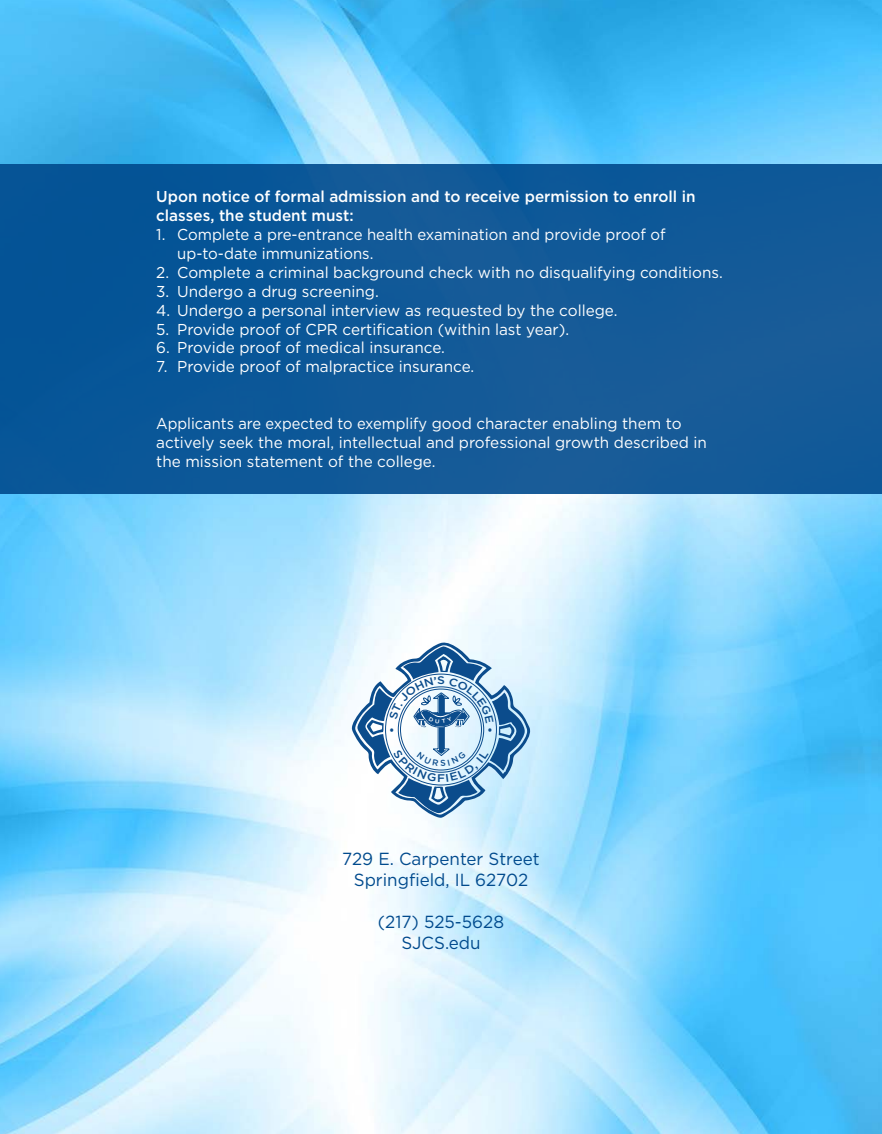
<style>
.page{position:relative;width:882px;height:1134px;background:#fff}
.page>*{position:absolute;margin:0;border:0;box-sizing:border-box;transform-origin:0 0}
.t1{font:17.5px "Gotham";color:#004a8d}
.t2{font:15.75px/18.9px "Gotham";color:#fff}
.t3{font:500 15.75px/18.9px "Gotham";color:#fff}
.t4{font:15.75px "Gotham";color:#fff;scale:.93 1}
.t5{font:15.75px "Gotham";color:#fff;scale:.95 1}
.t6{font:500 11.03px "Gotham";color:#0b4c8c;scale:1.1 1}
</style>
<div class="page">
<img style="left:0;top:0;width:882px;height:1134px">
<div style="left:0;top:164px;width:882px;height:329px;background:#105998"></div>
<svg style="left:352px;top:643px;width:178px;height:175px"></svg>
<p class="t3" style="left:156px;top:187px;width:541px">Upon notice of formal admission and to receive permission to enroll in classes, the student must:</p>
<p class="t2" style="left:156px;top:225px;width:511px">1. Complete a pre-entrance health examination and provide proof of</p>
<p class="t5" style="left:177px;top:243px;width:208px">up-to-date immunizations.</p>
<p class="t2" style="left:156px;top:262px;width:568px">2. Complete a criminal background check with no disqualifying conditions.</p>
<p class="t2" style="left:156px;top:281px;width:224px">3. Undergo a drug screening.</p>
<p class="t2" style="left:156px;top:300px;width:463px">4. Undergo a personal interview as requested by the college.</p>
<p class="t2" style="left:156px;top:319px;width:414px">5. Provide proof of CPR certification (within last year).</p>
<p class="t2" style="left:156px;top:338px;width:290px">6. Provide proof of medical insurance.</p>
<p class="t2" style="left:156px;top:357px;width:320px">7. Provide proof of malpractice insurance.</p>
<p class="t4" style="left:156px;top:413px;width:567px">Applicants are expected to exemplify good character enabling them to</p>
<p class="t2" style="left:156px;top:433px;width:552px">actively seek the moral, intellectual and professional growth described in the mission statement of the college.</p>
<p class="t6" style="left:437px;top:673px;width:9px">S</p>
<p class="t6" style="left:437px;top:771px;width:9px">F</p>
<p class="t1" style="left:342px;top:847px;width:199px">729 E. Carpenter Street</p>
<p class="t1" style="left:354px;top:868px;width:176px">Springfield, IL 62702</p>
<p class="t1" style="left:378px;top:910px;width:128px">(217) 525-5628</p>
<p class="t1" style="left:401px;top:931px;width:81px">SJCS.edu</p>
</div>
